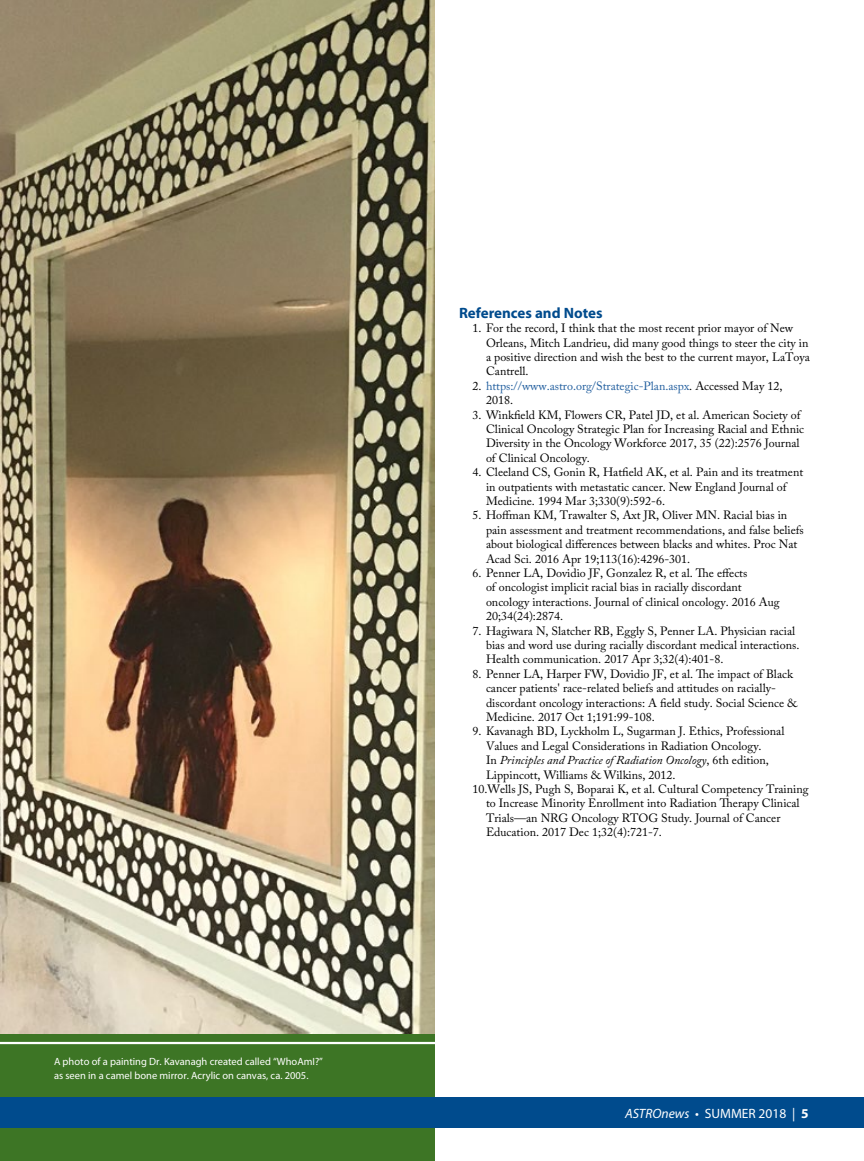
<style>
.page{position:relative;width:864px;height:1161px;background:#fff}
.page>*{position:absolute;margin:0;border:0;box-sizing:border-box;transform-origin:0 0}
.t1{font:700 15px "Myriad Pro";color:#004b8d}
.t2{font:13.5px "Myriad Pro";color:#fff}
.t3{font:12px/14.4px "Adobe Caslon Pro";color:#000}
.t4{font:12px "Adobe Caslon Pro";color:#215e9e}
.t5{font:italic 12px "Adobe Caslon Pro";color:#000}
.t6{font:10.5px/14.4px "Myriad Pro";color:#fff}
.s1{color:#000}
.s2{font-style:normal}
.s3{font-style:italic}
.s4{font-weight:700}
</style>
<div class="page">
<div style="left:0;top:0;width:434px;height:1161px;background:#3d7525"></div>
<img style="left:0;top:0;width:434px;height:1033px">
<div style="left:0;top:1098px;width:864px;height:30px;background:#004b8d"></div>
<hr style="left:0;top:1042px;width:495px;height:2px;background:#fff">
<p class="t6" style="left:54px;top:1054px;width:271px">A photo of a painting Dr. Kavanagh created called “WhoAmI?” as seen in a camel bone mirror. Acrylic on canvas, ca. 2005.</p>
<p class="t1" style="left:459px;top:303px;width:145px">References and Notes</p>
<p class="t3" style="left:472px;top:321px;width:322px">1. For the record, I think that the most recent prior mayor of New</p>
<p class="t3" style="left:486px;top:335px;width:324px">Orleans, Mitch Landrieu, did many good things to steer the city in</p>
<p class="t3" style="left:486px;top:350px;width:325px">a positive direction and wish the best to the current mayor, LaToya</p>
<p class="t3" style="left:486px;top:364px;width:44px">Cantrell.</p>
<p class="t4" style="left:472px;top:379px;width:311px"><span class="s1">2 .</span> https://www.astro.org/Strategic-Plan.aspx<span class="s1">. Accessed May 12 ,</span></p>
<p class="t3" style="left:486px;top:393px;width:29px">2018.</p>
<p class="t3" style="left:486px;top:407px;width:320px;text-indent:-14px">3. Winkfield KM, Flowers CR, Patel JD, et al. American Society of Clinical Oncology Strategic Plan for Increasing Racial and Ethnic Diversity in the Oncology Workforce 2017, 35 (22):2576 Journal of Clinical Oncology.</p>
<p class="t3" style="left:486px;top:465px;width:319px;text-indent:-14px">4. Cleeland CS, Gonin R, Hatfield AK, et al. Pain and its treatment in outpatients with metastatic cancer. New England Journal of<br>Medicine. 1994 Mar 3;330(9):592-6.</p>
<p class="t3" style="left:486px;top:508px;width:319px;text-indent:-14px">5. Hoffman KM, Trawalter S, Axt JR, Oliver MN. Racial bias in pain assessment and treatment recommendations, and false beliefs about biological differences between blacks and whites. Proc Nat Acad Sci. 2016 Apr 19;113(16):4296-301.</p>
<p class="t3" style="left:486px;top:566px;width:295px;text-indent:-14px">6. Penner LA, Dovidio JF, Gonzalez R, et al. The effects<br>of oncologist implicit racial bias in racially discordant oncology interactions. Journal of clinical oncology. 2016 Aug 20;34(24):2874.</p>
<p class="t3" style="left:486px;top:623px;width:315px;text-indent:-14px">7. Hagiwara N, Slatcher RB, Eggly S, Penner LA. Physician racial bias and word use during racially discordant medical interactions.<br>Health communication. 2017 Apr 3;32(4):401-8.</p>
<p class="t3" style="left:486px;top:666px;width:313px;text-indent:-14px">8. Penner LA, Harper FW, Dovidio JF, et al. The impact of Black cancer patients' race-related beliefs and attitudes on racially&shy;discordant oncology interactions: A field study. Social Science &amp; Medicine. 2017 Oct 1;191:99-108.</p>
<p class="t3" style="left:472px;top:724px;width:313px">9. Kavanagh BD, Lyckholm L, Sugarman J. Ethics, Professional</p>
<p class="t3" style="left:486px;top:738px;width:277px">Values and Legal Considerations in Radiation Oncology.</p>
<p class="t5" style="left:486px;top:753px;width:285px"><span class="s2">In</span> Principles and Practice of Radiation Oncology<span class="s2">, 6th edition,</span></p>
<p class="t3" style="left:486px;top:767px;width:191px">Lippincott, Williams &amp; Wilkins, 2012 .</p>
<p class="t3" style="left:472px;top:782px;width:338px">10.Wells JS, Pugh S, Boparai K, et al. Cultural Competency Training</p>
<p class="t3" style="left:486px;top:796px;width:315px">to Increase Minority Enrollment into Radiation Therapy Clinical</p>
<p class="t3" style="left:486px;top:810px;width:296px">Trials—an NRG Oncology RTOG Study. Journal of Cancer</p>
<p class="t3" style="left:486px;top:825px;width:177px">Education. 2017 Dec 1;32(4):72 1-7.</p>
<p class="t2" style="left:625px;top:1105px;width:185px"><span class="s3">ASTROnews</span> • SUMMER 2018 | <span class="s4">5</span></p>
</div>
